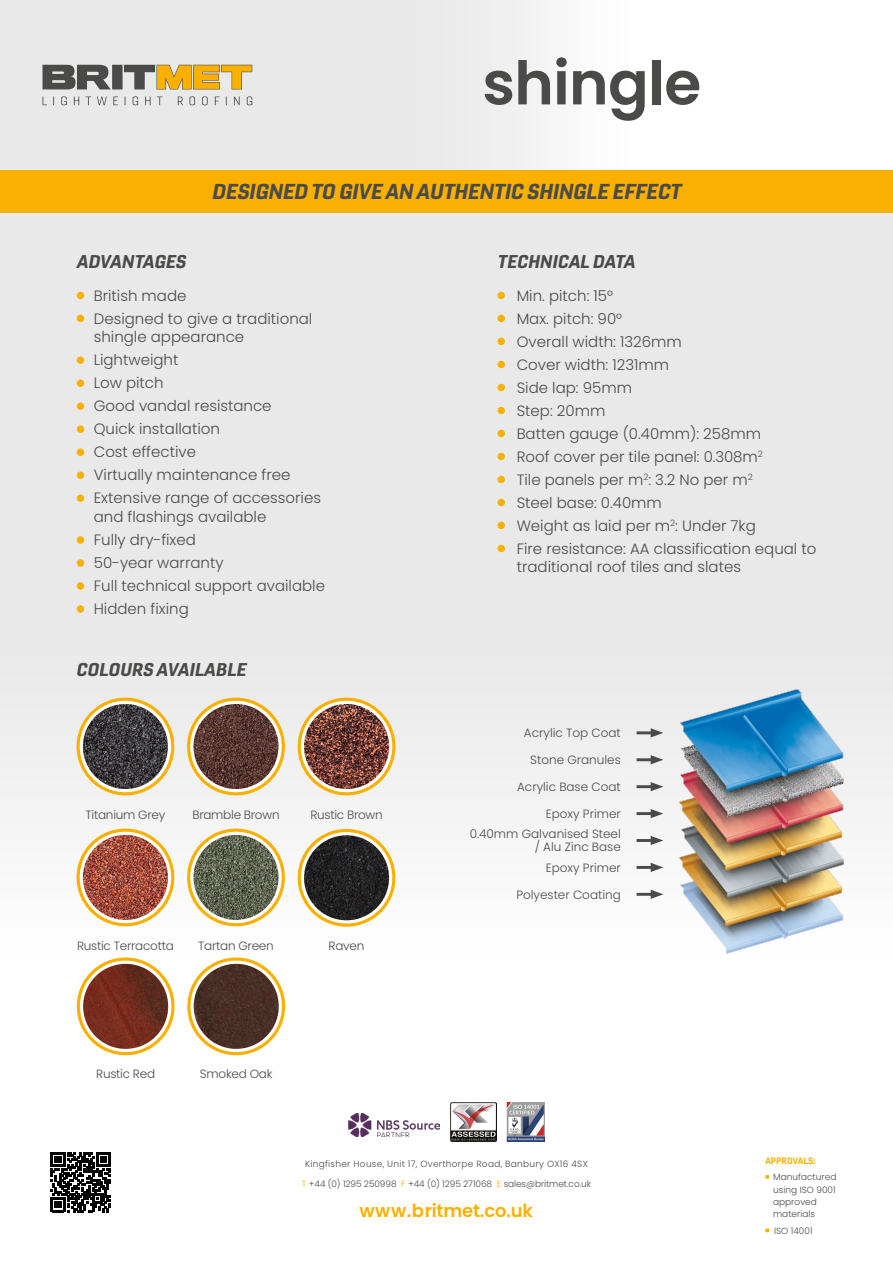
<style>
.page{position:relative;width:893px;height:1263px;background:#fff}
.page>*{position:absolute;margin:0;border:0;box-sizing:border-box;transform-origin:0 0}
.t1{font:600 60px "Poppins";letter-spacing:-.01em;color:#4a4a49}
.t2{font:italic 900 expanded 21px "Gineso";letter-spacing:-.01em;color:#4a4a49}
.t3{font:italic 900 expanded 18px "Gineso";color:#4a4a49}
.t4{font:600 18px "Poppins";letter-spacing:-.01em;color:#f9b000}
.t5{font:300 15px/23px "Poppins";color:#4a4a49}
.t6{font:300 12px/13.2px "Poppins";color:#4a4a49;text-align:right}
.t7{font:300 12px "Poppins";letter-spacing:-.02em;color:#4a4a49}
.t8{font:300 9px/12.3px "Poppins";color:#4a4a49}
.t9{font:300 9px "Poppins";letter-spacing:.03em;color:#4a4a49}
.t10{font:700 expanded 9px "Gineso";color:#f9b000}
.s1{color:#f9b000}
</style>
<div class="page">
<div style="left:0;top:213px;width:893px;height:1050px;background:linear-gradient(to bottom,#e3e3e3,#fff)"></div>
<div style="left:0;top:0;width:731px;height:170px;background:linear-gradient(to right,#e2e2e2,#fcfcfc)"></div>
<div style="left:77px;top:292px;width:7px;height:7px;background:#f9b000;border-radius:50%"></div>
<div style="left:77px;top:315px;width:7px;height:7px;background:#f9b000;border-radius:50%"></div>
<div style="left:77px;top:356px;width:7px;height:8px;background:#f9b000;border-radius:50%"></div>
<div style="left:77px;top:379px;width:7px;height:8px;background:#f9b000;border-radius:50%"></div>
<div style="left:77px;top:402px;width:7px;height:8px;background:#f9b000;border-radius:50%"></div>
<div style="left:77px;top:425px;width:7px;height:8px;background:#f9b000;border-radius:50%"></div>
<div style="left:77px;top:448px;width:7px;height:8px;background:#f9b000;border-radius:50%"></div>
<div style="left:77px;top:471px;width:7px;height:8px;background:#f9b000;border-radius:50%"></div>
<div style="left:77px;top:494px;width:7px;height:8px;background:#f9b000;border-radius:50%"></div>
<div style="left:77px;top:536px;width:7px;height:8px;background:#f9b000;border-radius:50%"></div>
<div style="left:77px;top:559px;width:7px;height:8px;background:#f9b000;border-radius:50%"></div>
<div style="left:77px;top:582px;width:7px;height:8px;background:#f9b000;border-radius:50%"></div>
<div style="left:77px;top:605px;width:7px;height:8px;background:#f9b000;border-radius:50%"></div>
<div style="left:497px;top:292px;width:8px;height:7px;background:#f9b000;border-radius:50%"></div>
<div style="left:497px;top:315px;width:8px;height:7px;background:#f9b000;border-radius:50%"></div>
<div style="left:497px;top:338px;width:8px;height:7px;background:#f9b000;border-radius:50%"></div>
<div style="left:497px;top:361px;width:8px;height:7px;background:#f9b000;border-radius:50%"></div>
<div style="left:497px;top:384px;width:8px;height:7px;background:#f9b000;border-radius:50%"></div>
<div style="left:497px;top:407px;width:8px;height:7px;background:#f9b000;border-radius:50%"></div>
<div style="left:497px;top:430px;width:8px;height:7px;background:#f9b000;border-radius:50%"></div>
<div style="left:497px;top:453px;width:8px;height:7px;background:#f9b000;border-radius:50%"></div>
<div style="left:497px;top:476px;width:8px;height:7px;background:#f9b000;border-radius:50%"></div>
<div style="left:497px;top:499px;width:8px;height:7px;background:#f9b000;border-radius:50%"></div>
<div style="left:497px;top:522px;width:8px;height:7px;background:#f9b000;border-radius:50%"></div>
<div style="left:497px;top:545px;width:8px;height:7px;background:#f9b000;border-radius:50%"></div>
<div style="left:0;top:170px;width:893px;height:43px;background:#f9b000"></div>
<svg style="left:51px;top:1152px;width:60px;height:60px"></svg>
<svg style="left:43px;top:96px;width:209px;height:9px"></svg>
<svg style="left:43px;top:65px;width:209px;height:24px"></svg>
<svg style="left:187px;top:698px;width:98px;height:97px"></svg>
<svg style="left:190px;top:701px;width:92px;height:91px"></svg>
<img style="left:193px;top:704px;width:86px;height:85px;border-radius:43px">
<svg style="left:298px;top:698px;width:97px;height:97px"></svg>
<svg style="left:301px;top:701px;width:91px;height:91px"></svg>
<img style="left:304px;top:704px;width:85px;height:85px;border-radius:43px">
<svg style="left:77px;top:698px;width:97px;height:97px"></svg>
<svg style="left:80px;top:701px;width:91px;height:91px"></svg>
<img style="left:83px;top:704px;width:85px;height:85px;border-radius:43px">
<svg style="left:77px;top:828px;width:97px;height:98px"></svg>
<svg style="left:80px;top:832px;width:91px;height:91px"></svg>
<img style="left:83px;top:835px;width:85px;height:85px;border-radius:42px">
<svg style="left:187px;top:828px;width:98px;height:98px"></svg>
<svg style="left:190px;top:832px;width:92px;height:91px"></svg>
<img style="left:193px;top:835px;width:86px;height:85px;border-radius:42px">
<svg style="left:765px;top:1175px;width:4px;height:4px"></svg>
<svg style="left:765px;top:1228px;width:4px;height:4px"></svg>
<hr style="left:637px;top:731px;width:17px;height:3px;background:#4a4a49">
<svg style="left:651px;top:728px;width:12px;height:9px"></svg>
<hr style="left:637px;top:758px;width:17px;height:3px;background:#4a4a49">
<svg style="left:651px;top:755px;width:12px;height:9px"></svg>
<hr style="left:637px;top:785px;width:17px;height:3px;background:#4a4a49">
<svg style="left:651px;top:782px;width:12px;height:9px"></svg>
<hr style="left:637px;top:812px;width:17px;height:3px;background:#4a4a49">
<svg style="left:651px;top:809px;width:12px;height:9px"></svg>
<hr style="left:637px;top:866px;width:17px;height:3px;background:#4a4a49">
<svg style="left:651px;top:863px;width:12px;height:9px"></svg>
<hr style="left:637px;top:893px;width:17px;height:3px;background:#4a4a49">
<svg style="left:651px;top:890px;width:12px;height:9px"></svg>
<hr style="left:637px;top:839px;width:17px;height:3px;background:#4a4a49">
<svg style="left:651px;top:836px;width:12px;height:9px"></svg>
<img style="left:679px;top:689px;width:165px;height:264px">
<img style="left:450px;top:1103px;width:46px;height:38px">
<img style="left:507px;top:1103px;width:38px;height:38px">
<svg style="left:187px;top:957px;width:98px;height:98px"></svg>
<svg style="left:190px;top:961px;width:92px;height:91px"></svg>
<svg style="left:77px;top:957px;width:98px;height:98px"></svg>
<svg style="left:80px;top:961px;width:91px;height:91px"></svg>
<img style="left:83px;top:964px;width:85px;height:85px;border-radius:43px">
<img style="left:194px;top:964px;width:85px;height:85px;border-radius:43px">
<svg style="left:298px;top:829px;width:97px;height:98px"></svg>
<svg style="left:301px;top:832px;width:91px;height:91px"></svg>
<img style="left:304px;top:835px;width:85px;height:85px;border-radius:43px">
<img style="left:348px;top:1113px;width:92px;height:24px">
<h1 class="t1" style="left:482px;top:49px;width:220px">shingle</h1>
<h2 class="t2" style="left:212px;top:178px;width:470px">DESIGNED TO GIVE AN AUTHENTIC SHINGLE EFFECT</h2>
<p class="t3" style="left:77px;top:250px;width:111px">ADVANTAGES</p>
<p class="t3" style="left:497px;top:250px;width:139px">TECHNICAL DATA</p>
<p class="t5" style="left:94px;top:284px;width:220px">British made<br>Designed to give a traditional</p>
<p class="t5" style="left:94px;top:326px;width:229px">shingle appearance<br>Lightweight<br>Low pitch<br>Good vandal resistance<br>Quick installation<br>Cost effective<br>Virtually maintenance free<br>Extensive range of accessories</p>
<p class="t5" style="left:94px;top:505px;width:233px">and flashings available<br>Fully dry-fixed<br>50-year warranty<br>Full technical support available<br>Hidden fixing</p>
<p class="t3" style="left:77px;top:658px;width:171px">COLOURS AVAILABLE</p>
<p class="t7" style="left:86px;top:807px;width:81px">Titanium Grey</p>
<p class="t7" style="left:192px;top:807px;width:89px">Bramble Brown</p>
<p class="t7" style="left:310px;top:807px;width:74px">Rustic Brown</p>
<p class="t7" style="left:77px;top:938px;width:98px">Rustic Terracotta</p>
<p class="t7" style="left:198px;top:938px;width:77px">Tartan Green</p>
<p class="t7" style="left:96px;top:1067px;width:60px">Rustic Red</p>
<p class="t7" style="left:200px;top:1067px;width:74px">Smoked Oak</p>
<p class="t6" style="left:329px;top:939px;width:37px">Raven</p>
<p class="t5" style="left:517px;top:284px;width:301px">Min. pitch: 15°<br>Max. pitch: 90°<br>Overall width: 1326mm<br>Cover width: 1231mm<br>Side lap: 95mm<br>Step: 20mm<br>Batten gauge (0.40mm): 258mm<br>Roof cover per tile panel: 0.308m<sup>2<br></sup>Tile panels per m<sup>2</sup>: 3.2 No per m<sup>2<br></sup>Steel base: 0.40mm<br>Weight as laid per m<sup>2</sup>: Under 7kg<br>Fire resistance: AA classification equal to</p>
<p class="t5" style="left:517px;top:556px;width:226px">traditional roof tiles and slates</p>
<p class="t6" style="left:524px;top:726px;width:98px">Acrylic Top Coat</p>
<p class="t6" style="left:530px;top:753px;width:92px">Stone Granules</p>
<p class="t6" style="left:517px;top:780px;width:105px">Acrylic Base Coat</p>
<p class="t6" style="left:546px;top:807px;width:77px">Epoxy Primer</p>
<p class="t6" style="left:470px;top:827px;width:153px">0.40mm Galvanised Steel / Alu Zinc Base</p>
<p class="t6" style="left:546px;top:861px;width:77px">Epoxy Primer</p>
<p class="t6" style="left:516px;top:888px;width:106px">Polyester Coating</p>
<p class="t9" style="left:305px;top:1158px;width:284px">Kingfisher House, Unit 17, Overthorpe Road, Banbury OX16 4SX</p>
<p class="t8" style="left:302px;top:1177px;width:291px"><span class="s1">T</span> +44 (0) 1295 250998 <span class="s1">F</span> +44 (0) 1295 271068 <span class="s1">E</span> sales@britmet.co.uk</p>
<p class="t4" style="left:360px;top:1201px;width:175px">www.britmet.co.uk</p>
<p class="t10" style="left:765px;top:1155px;width:52px">APPROVALS:</p>
<p class="t8" style="left:773px;top:1171px;width:65px">Manufactured using ISO 9001 approved materials</p>
<p class="t8" style="left:774px;top:1225px;width:40px">ISO 14001</p>
</div>
